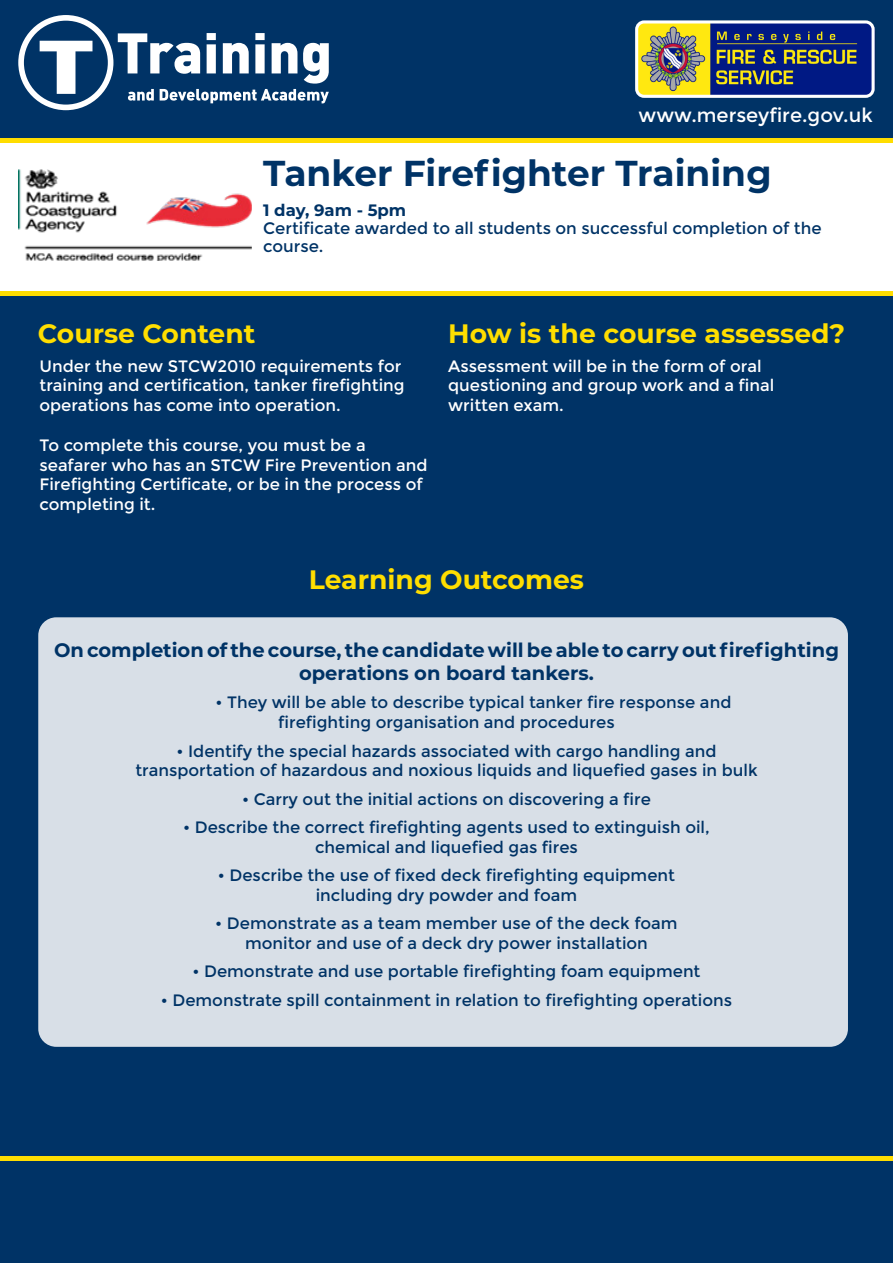
<style>
.page{position:relative;width:893px;height:1263px;background:#036}
.page>*{position:absolute;margin:0;border:0;box-sizing:border-box;transform-origin:0 0}
.t1{font:700 36px "Montserrat";color:#036}
.t2{font:700 26.7px "Montserrat";color:#ffde00}
.t3{font:700 19.5px/23.4px "Montserrat";color:#036;text-align:center}
.t4{font:19.5px "Montserrat";color:#fff}
.t5{font:16.5px/19.8px "Montserrat";color:#036;text-align:center}
.t6{font:16.5px/19.8px "Montserrat";color:#fff}
.s1{font-weight:700}
</style>
<div class="page">
<div style="left:0;top:143px;width:893px;height:149px;background:#fff"></div>
<svg style="left:18px;top:15px;width:311px;height:95px"></svg>
<img style="left:639px;top:24px;width:232px;height:70px">
<div style="left:635px;top:20px;width:240px;height:78px;border:3px solid #fff;border-radius:7px"></div>
<div style="left:0;top:1156px;width:893px;height:5px;background:#fd0"></div>
<div style="left:38px;top:617px;width:810px;height:430px;background:#d8dfe7;border-radius:18px"></div>
<hr style="left:0;top:139px;width:893px;height:4px;background:#fd0">
<hr style="left:0;top:292px;width:893px;height:4px;background:#fd0">
<img style="left:18px;top:170px;width:233px;height:90px">
<p class="t4" style="left:639px;top:103px;width:236px">www.merseyfire.gov.uk</p>
<p class="t1" style="left:263px;top:147px;width:510px">Tanker Firefighter Training</p>
<p class="t5" style="left:263px;top:201px;width:560px;line-height:18px;text-align:left"><span class="s1">1 day, 9am - 5pm<br></span>Certificate awarded to all students on successful completion of the course.</p>
<p class="t2" style="left:38px;top:315px;width:219px">Course Content</p>
<p class="t2" style="left:448px;top:315px;width:399px">How is the course assessed?</p>
<p class="t6" style="left:39px;top:356px;width:367px">Under the new STCW2010 requirements for training and certification, tanker firefighting operations has come into operation.</p>
<p class="t6" style="left:39px;top:435px;width:389px">To complete this course, you must be a seafarer who has an STCW Fire Prevention and Firefighting Certificate, or be in the process of completing it.</p>
<p class="t6" style="left:448px;top:356px;width:328px">Assessment will be in the form of oral questioning and group work and a final written exam.</p>
<p class="t2" style="left:309px;top:561px;width:277px">Learning Outcomes</p>
<p class="t3" style="left:54px;top:637px;width:786px">On completion of the course, the candidate will be able to carry out firefighting operations on board tankers.</p>
<p class="t5" style="left:278px;top:693px;width:455px;text-align:left;text-indent:-63px">• They will be able to describe typical tanker fire response and firefighting organisation and procedures</p>
<p class="t5" style="left:135px;top:741px;width:624px">• Identify the special hazards associated with cargo handling and transportation of hazardous and noxious liquids and liquefied gases in bulk</p>
<p class="t5" style="left:242px;top:789px;width:410px">• Carry out the initial actions on discovering a fire</p>
<p class="t5" style="left:183px;top:817px;width:528px">• Describe the correct firefighting agents used to extinguish oil, chemical and liquefied gas fires</p>
<p class="t5" style="left:218px;top:865px;width:459px">• Describe the use of fixed deck firefighting equipment including dry powder and foam</p>
<p class="t5" style="left:215px;top:914px;width:464px">• Demonstrate as a team member use of the deck foam monitor and use of a deck dry power installation</p>
<p class="t5" style="left:193px;top:962px;width:509px">• Demonstrate and use portable firefighting foam equipment</p>
<p class="t5" style="left:161px;top:990px;width:573px">• Demonstrate spill containment in relation to firefighting operations</p>
</div>
